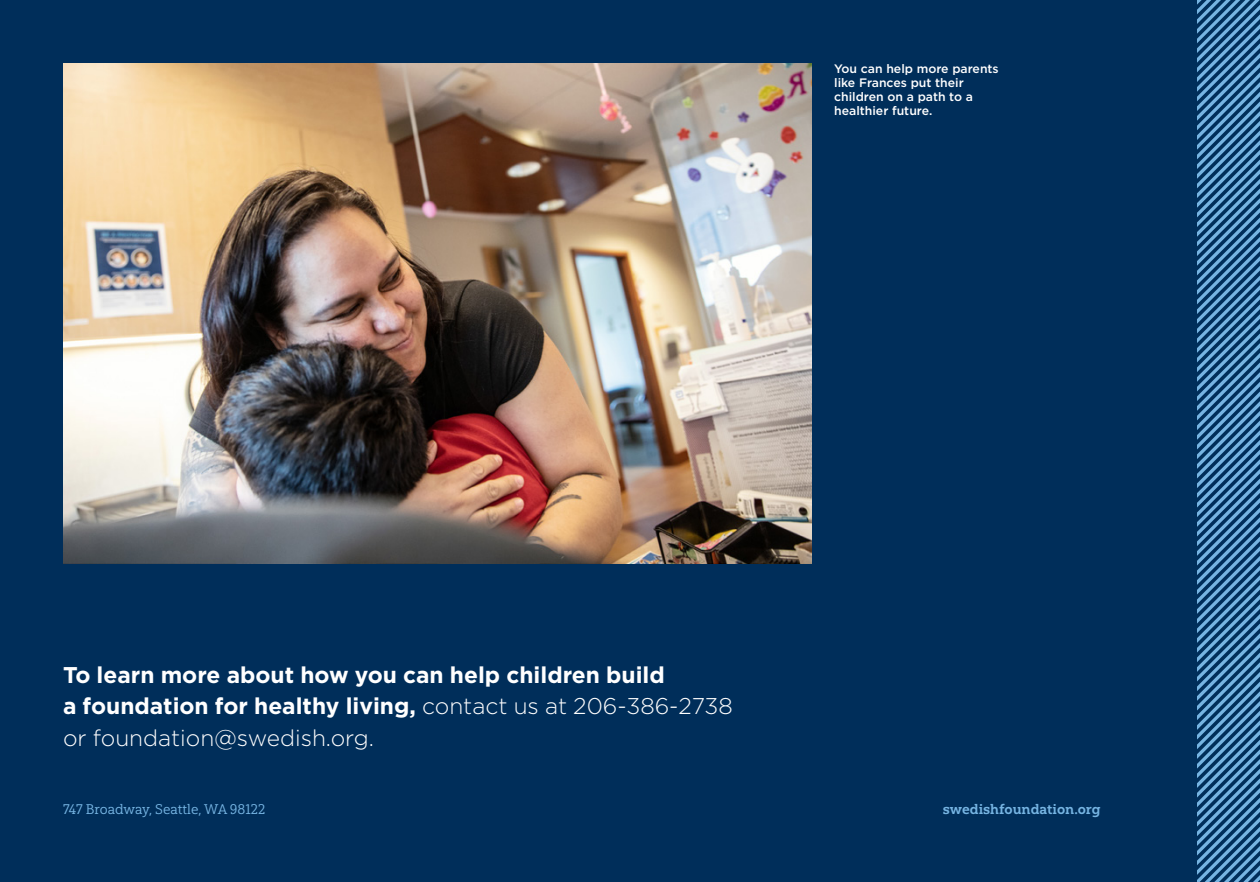
<style>
.page{position:relative;width:1260px;height:882px;background:#002e5a}
.page>*{position:absolute;margin:0;border:0;box-sizing:border-box;transform-origin:0 0}
.t1{font:700 22.75px/31.5px "Gotham";color:#fff}
.t2{font:14px "Yorkten Slab Nor Reg";color:#76b4e2}
.t3{font:14px "Yorkten Slab Nor Bol";color:#76b4e2}
.t4{font:500 12.25px/14px "Gotham";color:#fff}
.s1{font-weight:300}
</style>
<div class="page">
<svg style="left:1197px;top:0;width:63px;height:882px"></svg>
<img style="left:63px;top:63px;width:748px;height:501px">
<p class="t4" style="left:834px;top:61px;width:166px">You can help more parents like Frances put their children on a path to a healthier future.</p>
<p class="t1" style="left:63px;top:659px;width:671px">To learn more about how you can help children build<br>a foundation for healthy living, <span class="s1">contact us at 206-386-2738 or foundation@swedish.org.</span></p>
<p class="t2" style="left:63px;top:801px;width:204px">747 Broadway, Seattle, WA 98122</p>
<p class="t3" style="left:943px;top:800px;width:159px">swedishfoundation.org</p>
</div>
